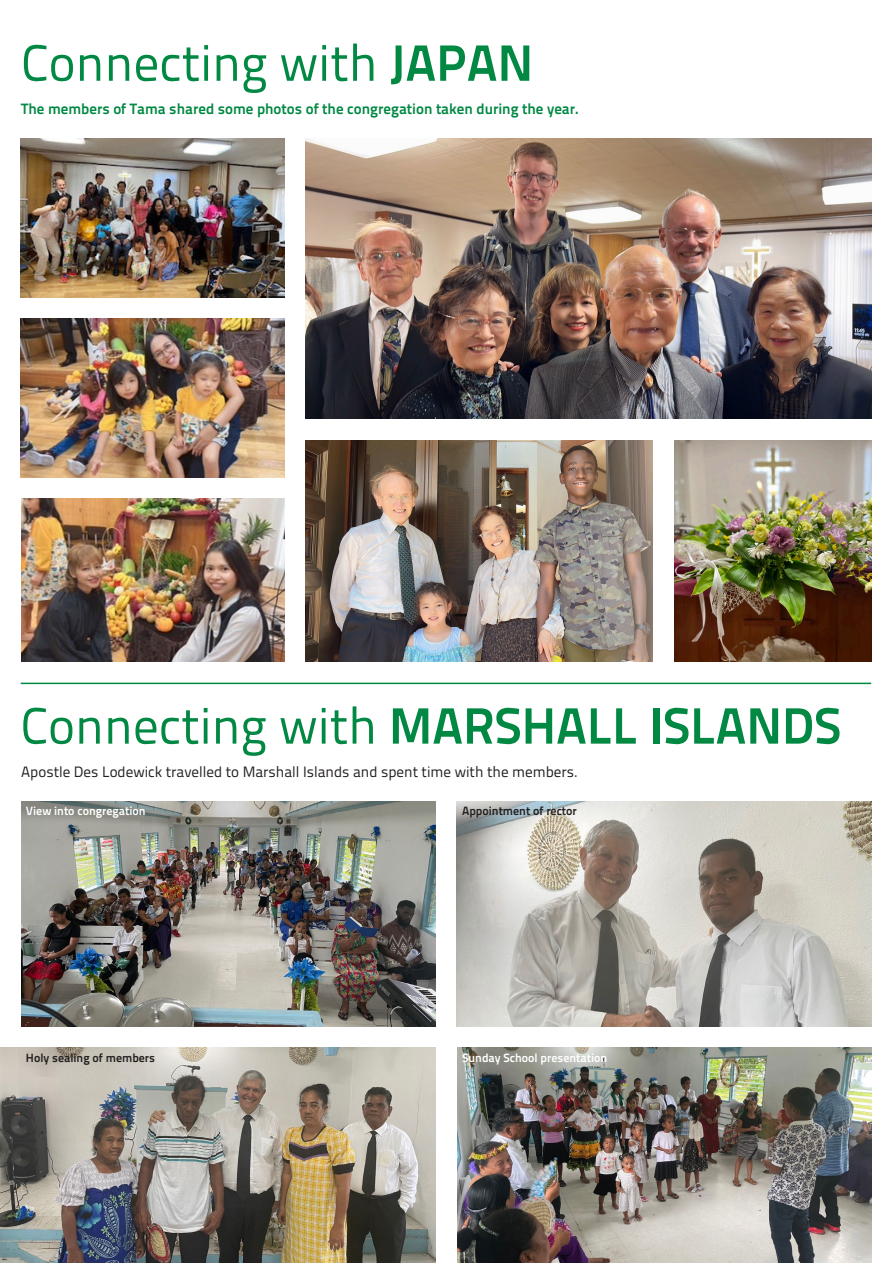
<style>
.page{position:relative;width:893px;height:1263px;background:#fff}
.page>*{position:absolute;margin:0;border:0;box-sizing:border-box;transform-origin:0 0}
.t1{font:700 51px "Titillium Text 22 L";color:#018843}
.t2{font:51px "Titillium Text 22 L";color:#018843}
.Body_Text{font:15px "Titillium Text 22 L";color:#231f20}
.Body_Text-2{font:700 15px "Titillium Text 22 L";color:#018843}
.Body_Text-3{font:700 12px "Titillium Text 22 L";color:#fff}
.Body_Text-4{font:700 12px "Titillium Text 22 L";color:#231f20}
.s1{font-weight:700}
.s2{font-weight:400}
</style>
<div class="page">
<img style="left:21px;top:801px;width:414px;height:225px">
<img style="left:21px;top:318px;width:263px;height:159px">
<img style="left:21px;top:138px;width:264px;height:159px">
<img style="left:306px;top:138px;width:565px;height:281px">
<img style="left:457px;top:801px;width:414px;height:225px">
<hr style="left:21px;top:683px;width:850px;height:1px;background:#018843">
<img style="left:0;top:1048px;width:436px;height:215px">
<img style="left:457px;top:1048px;width:415px;height:215px">
<img style="left:21px;top:499px;width:264px;height:162px">
<img style="left:306px;top:440px;width:347px;height:221px">
<img style="left:674px;top:440px;width:198px;height:221px">
<p class="t2" style="left:21px;top:25px;width:513px">Connecting with <span class="s1">JAPAN</span></p>
<p class="Body_Text-2" style="left:21px;top:97px;width:559px">The members of Tama shared some photos of the congregation taken during the year.</p>
<p class="t1" style="left:21px;top:686px;width:822px"><span class="s2">Connecting with</span> MARSHALL ISLANDS</p>
<p class="Body_Text" style="left:21px;top:760px;width:558px">Apostle Des Lodewick travelled to Marshall Islands and spent time with the members.</p>
<p class="Body_Text-3" style="left:26px;top:802px;width:121px">View into congregation</p>
<p class="Body_Text-4" style="left:462px;top:802px;width:116px">Appointment of rector</p>
<p class="Body_Text-4" style="left:26px;top:1048px;width:131px">Holy sealing of members</p>
<p class="Body_Text-3" style="left:462px;top:1048px;width:147px">Sunday School presentation</p>
</div>
